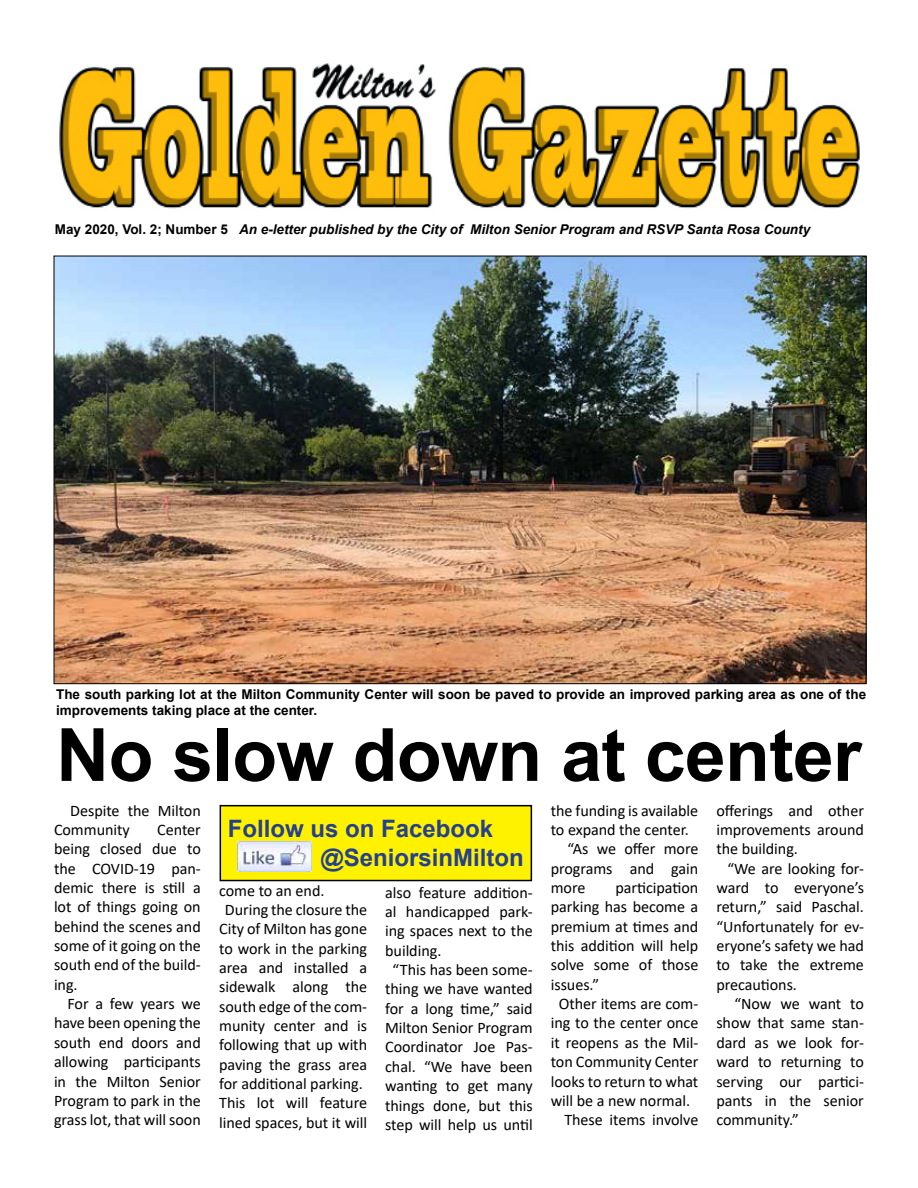
<style>
.page{position:relative;width:918px;height:1188px;background:#fff}
.page>*{position:absolute;margin:0;border:0;box-sizing:border-box;transform-origin:0 0}
.t1{font:700 73.5px "Arial";letter-spacing:-.01em;color:#000}
.t2{font:700 24px/28.8px "Arial";color:#25408f}
.t3{font:16.2px/19.4px "Calibri";letter-spacing:-.005em;color:#000;text-align:justify}
.t4{font:700 13.5px/16.2px "Arial";color:#000}
.t5{font:italic 700 13.5px "Arial";color:#000}
.s1{font-style:normal}
</style>
<div class="page">
<img style="left:59px;top:63px;width:801px;height:146px">
<img style="left:56px;top:258px;width:809px;height:424px">
<div style="left:220px;top:806px;width:311px;height:75px;background:#fff200"></div>
<div style="left:220px;top:805px;width:312px;height:76px;border:2px solid #000"></div>
<img style="left:238px;top:842px;width:73px;height:30px">
<p class="t5" style="left:55px;top:220px;width:757px"><span class="s1">May 2020, Vol. 2; Number 5</span> An e-letter published by the City of Milton Senior Program and RSVP Santa Rosa County</p>
<p class="t4" style="left:56px;top:686px;width:812px">The south parking lot at the Milton Community Center will soon be paved to provide an improved parking area as one of the improvements taking place at the center.</p>
<h1 class="t1" style="left:56px;top:703px;width:807px">No slow down at center</h1>
<h2 class="t2" style="left:320px;top:815px;width:205px;text-indent:-93px">Follow us on Facebook @SeniorsinMilton</h2>
<p class="t3" style="left:716px;top:800px;width:149px">offerings and other improvements around the building.</p>
<p class="t3" style="left:716px;top:858px;width:149px;text-indent:11px">“We are looking for&shy;ward to everyone’s return,” said Paschal. “Unfortunately for ev&shy;eryone’s safety we had to take the extreme precautions.</p>
<p class="t3" style="left:716px;top:994px;width:149px;text-indent:18px">“Now we want to show that same stan&shy;dard as we look for&shy;ward to returning to serving our partici&shy;pants in the senior community.”</p>
<p class="t3" style="left:551px;top:800px;width:149px">the funding is available</p>
<p class="t3" style="left:551px;top:820px;width:139px">to expand the center.</p>
<p class="t3" style="left:568px;top:839px;width:132px">“As we offer more</p>
<p class="t3" style="left:551px;top:858px;width:149px">programs and gain</p>
<p class="t3" style="left:551px;top:878px;width:36px">more</p>
<p class="t3" style="left:616px;top:878px;width:84px">participation</p>
<p class="t3" style="left:551px;top:897px;width:149px">parking has become a</p>
<p class="t3" style="left:551px;top:916px;width:149px">premium at times and</p>
<p class="t3" style="left:551px;top:936px;width:149px">this addition will help</p>
<p class="t3" style="left:551px;top:955px;width:149px">solve some of those</p>
<p class="t3" style="left:551px;top:974px;width:50px">issues.”</p>
<p class="t3" style="left:559px;top:994px;width:141px">Other items are com-</p>
<p class="t3" style="left:551px;top:1013px;width:149px">ing to the center once</p>
<p class="t3" style="left:551px;top:1032px;width:149px">it reopens as the Mil-</p>
<p class="t3" style="left:551px;top:1052px;width:149px">ton Community Center</p>
<p class="t3" style="left:551px;top:1071px;width:149px">looks to return to what</p>
<p class="t3" style="left:551px;top:1090px;width:141px">will be a new normal.</p>
<p class="t3" style="left:564px;top:1110px;width:136px">These items involve</p>
<p class="t3" style="left:54px;top:800px;width:148px;text-indent:16px">Despite the Milton<br>Community</p>
<p class="t3" style="left:54px;top:820px;width:148px;text-indent:103px">Center being closed due to the COVID-19 pan&shy;demic there is still a lot of things going on behind the scenes and some of it going on the south end of the build&shy;ing.</p>
<p class="t3" style="left:54px;top:994px;width:148px;text-indent:14px">For a few years we have been opening the south end doors and allowing participants in the Milton Senior Program to park in the grass lot, that will soon</p>
<p class="t3" style="left:219px;top:880px;width:107px">come to an end.</p>
<p class="t3" style="left:225px;top:899px;width:144px">During the closure the</p>
<p class="t3" style="left:219px;top:919px;width:149px">City of Milton has gone</p>
<p class="t3" style="left:219px;top:938px;width:149px">to work in the parking</p>
<p class="t3" style="left:219px;top:957px;width:149px">area and installed a</p>
<p class="t3" style="left:219px;top:977px;width:149px">sidewalk along the</p>
<p class="t3" style="left:219px;top:996px;width:149px">south edge of the com-</p>
<p class="t3" style="left:219px;top:1016px;width:149px">munity center and is</p>
<p class="t3" style="left:219px;top:1035px;width:149px">following that up with</p>
<p class="t3" style="left:219px;top:1054px;width:149px">paving the grass area</p>
<p class="t3" style="left:219px;top:1074px;width:145px">for additional parking.</p>
<p class="t3" style="left:219px;top:1093px;width:149px">This lot will feature</p>
<p class="t3" style="left:219px;top:1112px;width:149px">lined spaces, but it will</p>
<p class="t3" style="left:385px;top:882px;width:149px">also feature addition-</p>
<p class="t3" style="left:385px;top:902px;width:149px">al handicapped park-</p>
<p class="t3" style="left:385px;top:921px;width:149px">ing spaces next to the</p>
<p class="t3" style="left:385px;top:940px;width:58px">building.</p>
<p class="t3" style="left:393px;top:960px;width:142px">“This has been some-</p>
<p class="t3" style="left:385px;top:979px;width:149px">thing we have wanted</p>
<p class="t3" style="left:385px;top:998px;width:149px">for a long time,” said</p>
<p class="t3" style="left:385px;top:1018px;width:149px">Milton Senior Program</p>
<p class="t3" style="left:385px;top:1037px;width:149px">Coordinator Joe Pas-</p>
<p class="t3" style="left:385px;top:1056px;width:149px">chal. “We have been</p>
<p class="t3" style="left:385px;top:1076px;width:149px">wanting to get many</p>
<p class="t3" style="left:385px;top:1095px;width:149px">things done, but this</p>
<p class="t3" style="left:385px;top:1114px;width:149px">step will help us until</p>
</div>
